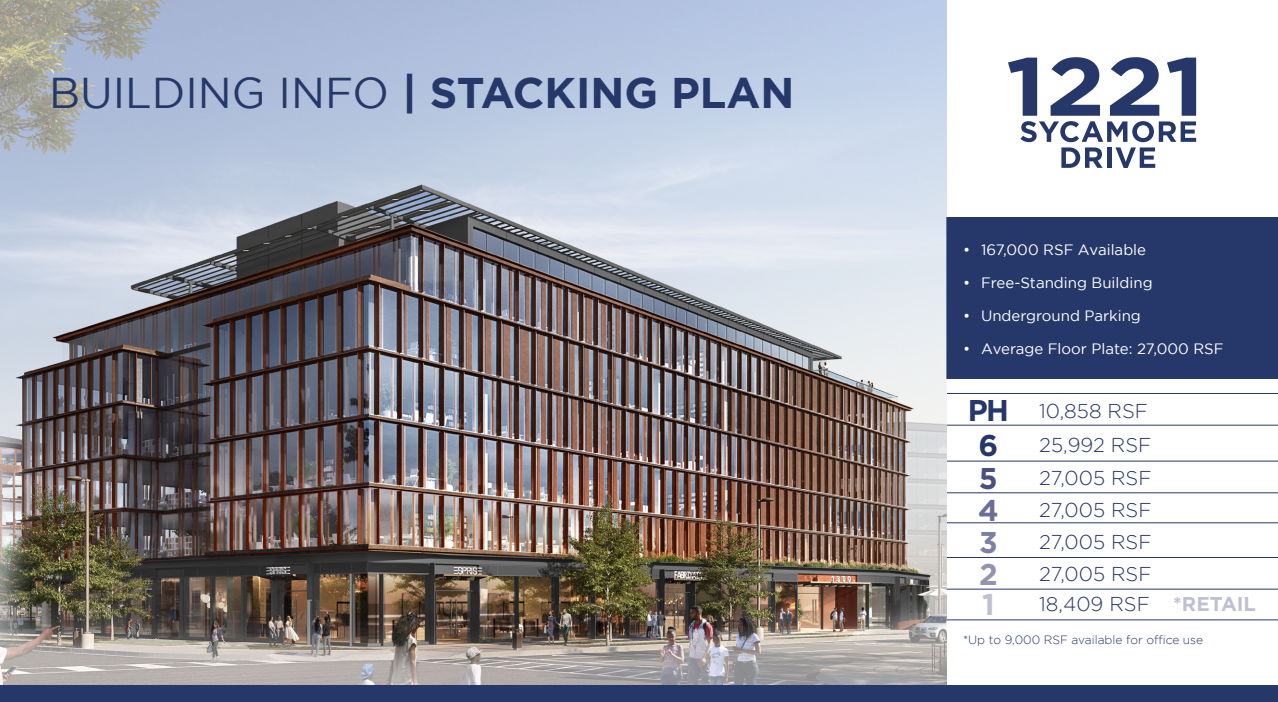
<style>
.page{position:relative;width:1278px;height:702px;background:#fff}
.page>*{position:absolute;margin:0;border:0;box-sizing:border-box;transform-origin:0 0}
.t1{font:700 43px "Gotham";color:#263769}
.t2{font:700 30px "Gotham";color:#263769}
.t3{font:700 30px "Gotham";color:#9193b2}
.t4{font:700 30px "Gotham";color:#bfc0d3}
.t5{font:700 30px "Gotham";color:#6a6f96}
.t6{font:700 30px "Gotham";color:#7c80a3}
.t7{font:700 30px "Gotham";color:#48517e}
.t8{font:300 20px "Gotham";color:#263769}
.t9{font:700 20px "Gotham";color:#bfc0d3}
.t10{font:15px "Gotham";color:#fff}
.t11{font:300 12px "Gotham";color:#263769}
.s1{font-weight:400}
</style>
<div class="page">
<div style="left:946px;top:217px;width:332px;height:162px;background:#263769"></div>
<hr style="left:947px;top:461px;width:331px;height:1px;background:#263769">
<hr style="left:947px;top:393px;width:331px;height:1px;background:#263769">
<hr style="left:947px;top:492px;width:331px;height:1px;background:#263769">
<hr style="left:947px;top:425px;width:331px;height:1px;background:#263769">
<hr style="left:947px;top:522px;width:331px;height:1px;background:#263769">
<hr style="left:947px;top:557px;width:331px;height:1px;background:#263769">
<hr style="left:947px;top:589px;width:331px;height:1px;background:#263769">
<hr style="left:947px;top:620px;width:331px;height:1px;background:#263769">
<img style="left:0;top:0;width:946px;height:685px">
<svg style="left:1008px;top:57px;width:188px;height:111px"></svg>
<div style="left:0;top:685px;width:1278px;height:17px;background:#263769"></div>
<p class="t1" style="left:49px;top:64px;width:747px"><span class="s1">BUILDING INFO</span> | STACKING PLAN</p>
<p class="t10" style="left:963px;top:240px;width:185px">• 167,000 RSF Available</p>
<p class="t10" style="left:963px;top:273px;width:191px">• Free-Standing Building</p>
<p class="t10" style="left:963px;top:306px;width:179px">• Underground Parking</p>
<p class="t10" style="left:963px;top:339px;width:262px">• Average Floor Plate: 27,000 RSF</p>
<p class="t2" style="left:968px;top:391px;width:43px">PH</p>
<p class="t2" style="left:978px;top:425px;width:21px">6</p>
<p class="t7" style="left:979px;top:459px;width:20px">5</p>
<p class="t8" style="left:1039px;top:398px;width:110px">10,858 RSF</p>
<p class="t8" style="left:1039px;top:432px;width:114px">25,992 RSF</p>
<p class="t8" style="left:1039px;top:466px;width:114px">27,005 RSF</p>
<p class="t5" style="left:978px;top:490px;width:22px">4</p>
<p class="t6" style="left:979px;top:522px;width:20px">3</p>
<p class="t8" style="left:1039px;top:497px;width:114px">27,005 RSF</p>
<p class="t8" style="left:1039px;top:529px;width:114px">27,005 RSF</p>
<p class="t8" style="left:1039px;top:561px;width:114px">27,005 RSF</p>
<p class="t8" style="left:1039px;top:591px;width:112px">18,409 RSF</p>
<p class="t11" style="left:963px;top:632px;width:242px">*Up to 9,000 RSF available for office use</p>
<p class="t3" style="left:979px;top:554px;width:20px">2</p>
<p class="t4" style="left:982px;top:584px;width:14px">1</p>
<p class="t9" style="left:1173px;top:590px;width:84px">*RETAIL</p>
</div>
